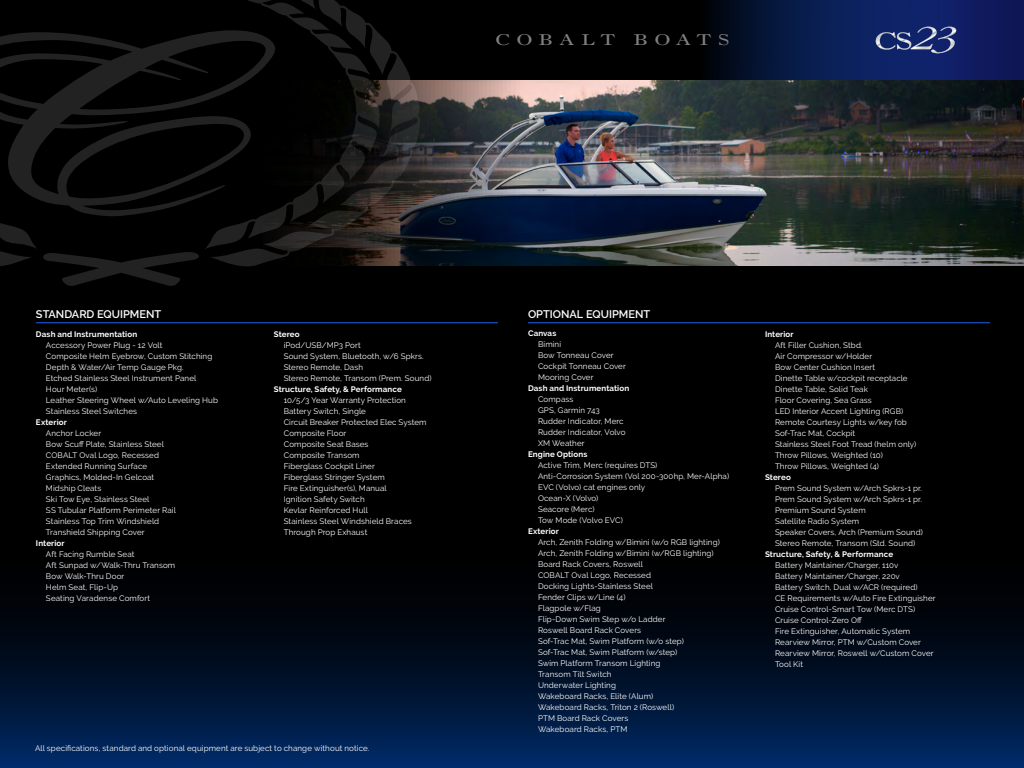
<style>
.page{position:relative;width:1024px;height:768px;background:#000}
.page>*{position:absolute;margin:0;border:0;box-sizing:border-box;transform-origin:0 0}
.Headline_2{font:16px "Cobalt TT";letter-spacing:.365em;color:#808080}
.Spec_Head{font:600 11px "Raleway";color:#fff}
.Spec_List{font:8px "Raleway";letter-spacing:.015em;color:#fff}
.Spec_Sub_Head{font:700 8px "Raleway";letter-spacing:.015em;color:#fff}
.Text{font:8px "Raleway";letter-spacing:.015em;color:#fff}
.Spec_List-2{font:8px "Raleway";letter-spacing:-.01em;color:#fff}
</style>
<div class="page">
<svg style="left:710px;top:0;width:314px;height:80px;background:#0a1a4f"></svg>
<svg style="left:205px;top:0;width:215px;height:267px"></svg>
<svg style="left:0;top:223px;width:199px;height:63px"></svg>
<svg style="left:0;top:24px;width:279px;height:192px"></svg>
<svg style="left:0;top:611px;width:1024px;height:157px;background:#001533"></svg>
<hr style="left:36px;top:322px;width:462px;height:1px;background:#1d62f0">
<hr style="left:528px;top:322px;width:462px;height:1px;background:#1d62f0">
<svg style="left:876px;top:27px;width:80px;height:26px;background:#3c4c83"></svg>
<img style="left:263px;top:81px;width:761px;height:185px">
<p class="Headline_2" style="left:495px;top:31px;width:236px">COBALT BOATS</p>
<p class="Spec_Head" style="left:36px;top:308px;width:127px">STANDARD EQUIPMENT</p>
<p class="Spec_Sub_Head" style="left:36px;top:330px;width:103px">Dash and Instrumentation</p>
<p class="Spec_List" style="left:46px;top:341px;width:118px">Accessory Power Plug - 12 Volt</p>
<p class="Spec_List" style="left:46px;top:352px;width:168px">Composite Helm Eyebrow, Custom Stitching</p>
<p class="Spec_List" style="left:46px;top:363px;width:139px">Depth &amp; Water/Air Temp Gauge Pkg.</p>
<p class="Spec_List" style="left:46px;top:374px;width:152px">Etched Stainless Steel Instrument Panel</p>
<p class="Spec_List" style="left:46px;top:385px;width:53px">Hour Meter(s)</p>
<p class="Spec_List" style="left:46px;top:396px;width:173px">Leather Steering Wheel w/Auto Leveling Hub</p>
<p class="Spec_List" style="left:46px;top:407px;width:93px">Stainless Steel Switches</p>
<p class="Spec_Sub_Head" style="left:36px;top:418px;width:32px">Exterior</p>
<p class="Spec_List" style="left:46px;top:429px;width:57px">Anchor Locker</p>
<p class="Spec_List" style="left:46px;top:440px;width:119px">Bow Scuff Plate, Stainless Steel</p>
<p class="Spec_List" style="left:46px;top:451px;width:115px">COBALT Oval Logo, Recessed</p>
<p class="Spec_List" style="left:46px;top:462px;width:103px">Extended Running Surface</p>
<p class="Spec_List" style="left:46px;top:473px;width:110px">Graphics, Molded-In Gelcoat</p>
<p class="Spec_List" style="left:46px;top:484px;width:57px">Midship Cleats</p>
<p class="Spec_List" style="left:46px;top:495px;width:105px">Ski Tow Eye, Stainless Steel</p>
<p class="Spec_List" style="left:46px;top:506px;width:131px">SS Tubular Platform Perimeter Rail</p>
<p class="Spec_List" style="left:46px;top:517px;width:115px">Stainless Top Trim Windshield</p>
<p class="Spec_List" style="left:46px;top:528px;width:100px">Transhield Shipping Cover</p>
<p class="Spec_Sub_Head" style="left:36px;top:539px;width:30px">Interior</p>
<p class="Spec_List" style="left:46px;top:550px;width:90px">Aft Facing Rumble Seat</p>
<p class="Spec_List" style="left:46px;top:561px;width:131px">Aft Sunpad w/Walk-Thru Transom</p>
<p class="Spec_List" style="left:46px;top:572px;width:80px">Bow Walk-Thru Door</p>
<p class="Spec_List" style="left:46px;top:583px;width:74px">Helm Seat, Flip-Up</p>
<p class="Spec_List" style="left:46px;top:594px;width:106px">Seating Varadense Comfort</p>
<p class="Spec_Sub_Head" style="left:274px;top:330px;width:27px">Stereo</p>
<p class="Spec_List" style="left:284px;top:341px;width:79px">iPod/USB/MP3 Port</p>
<p class="Spec_List" style="left:284px;top:352px;width:141px">Sound System, Bluetooth, w/6 Spkrs.</p>
<p class="Spec_List" style="left:284px;top:363px;width:81px">Stereo Remote, Dash</p>
<p class="Spec_List" style="left:284px;top:374px;width:149px">Stereo Remote, Transom (Prem. Sound)</p>
<p class="Spec_Sub_Head" style="left:274px;top:385px;width:130px">Structure, Safety, &amp; Performance</p>
<p class="Spec_List" style="left:284px;top:396px;width:124px">10/5/3 Year Warranty Protection</p>
<p class="Spec_List" style="left:284px;top:407px;width:84px">Battery Switch, Single</p>
<p class="Spec_List" style="left:284px;top:418px;width:144px">Circuit Breaker Protected Elec System</p>
<p class="Spec_List" style="left:284px;top:429px;width:64px">Composite Floor</p>
<p class="Spec_List" style="left:284px;top:440px;width:86px">Composite Seat Bases</p>
<p class="Spec_List" style="left:284px;top:451px;width:77px">Composite Transom</p>
<p class="Spec_List" style="left:284px;top:462px;width:93px">Fiberglass Cockpit Liner</p>
<p class="Spec_List" style="left:284px;top:473px;width:103px">Fiberglass Stringer System</p>
<p class="Spec_List" style="left:284px;top:484px;width:105px">Fire Extinguisher(s), Manual</p>
<p class="Spec_List" style="left:284px;top:495px;width:83px">Ignition Safety Switch</p>
<p class="Spec_List" style="left:284px;top:506px;width:86px">Kevlar Reinforced Hull</p>
<p class="Spec_List" style="left:284px;top:517px;width:130px">Stainless Steel Windshield Braces</p>
<p class="Spec_List" style="left:284px;top:528px;width:85px">Through Prop Exhaust</p>
<p class="Text" style="left:35px;top:743px;width:336px">All specifications, standard and optional equipment are subject to change without notice.</p>
<p class="Spec_Head" style="left:528px;top:308px;width:124px">OPTIONAL EQUIPMENT</p>
<p class="Spec_Sub_Head" style="left:528px;top:328px;width:30px">Canvas</p>
<p class="Spec_List" style="left:538px;top:339px;width:25px">Bimini</p>
<p class="Spec_List" style="left:538px;top:350px;width:77px">Bow Tonneau Cover</p>
<p class="Spec_List" style="left:538px;top:361px;width:89px">Cockpit Tonneau Cover</p>
<p class="Spec_List" style="left:538px;top:372px;width:57px">Mooring Cover</p>
<p class="Spec_Sub_Head" style="left:528px;top:383px;width:103px">Dash and Instrumentation</p>
<p class="Spec_List" style="left:538px;top:394px;width:37px">Compass</p>
<p class="Spec_List" style="left:538px;top:405px;width:63px">GPS, Garmin 743</p>
<p class="Spec_List" style="left:538px;top:416px;width:87px">Rudder Indicator, Merc</p>
<p class="Spec_List" style="left:538px;top:427px;width:89px">Rudder Indicator, Volvo</p>
<p class="Spec_List" style="left:538px;top:438px;width:48px">XM Weather</p>
<p class="Spec_Sub_Head" style="left:528px;top:449px;width:61px">Engine Options</p>
<p class="Spec_List" style="left:538px;top:460px;width:121px">Active Trim, Merc (requires DTS)</p>
<p class="Spec_List" style="left:538px;top:471px;width:193px">Anti-Corrosion System (Vol 200-300hp, Mer-Alpha)</p>
<p class="Spec_List" style="left:538px;top:482px;width:109px">EVC (Volvo) cat engines only</p>
<p class="Spec_List" style="left:538px;top:493px;width:62px">Ocean-X (Volvo)</p>
<p class="Spec_List" style="left:538px;top:504px;width:58px">Seacore (Merc)</p>
<p class="Spec_List-2" style="left:538px;top:515px;width:86px">Tow Mode (Volvo EVC)</p>
<p class="Spec_Sub_Head" style="left:528px;top:526px;width:32px">Exterior</p>
<p class="Spec_List" style="left:538px;top:537px;width:183px">Arch, Zenith Folding w/Bimini (w/o RGB lighting)</p>
<p class="Spec_List" style="left:538px;top:548px;width:177px">Arch, Zenith Folding w/Bimini (w/RGB lighting)</p>
<p class="Spec_List" style="left:538px;top:559px;width:107px">Board Rack Covers, Roswell</p>
<p class="Spec_List" style="left:538px;top:570px;width:115px">COBALT Oval Logo, Recessed</p>
<p class="Spec_List" style="left:538px;top:581px;width:117px">Docking Lights-Stainless Steel</p>
<p class="Spec_List" style="left:538px;top:592px;width:89px">Fender Clips w/Line (4)</p>
<p class="Spec_List" style="left:538px;top:603px;width:64px">Flagpole w/Flag</p>
<p class="Spec_List" style="left:538px;top:614px;width:129px">Flip-Down Swim Step w/o Ladder</p>
<p class="Spec_List" style="left:538px;top:625px;width:105px">Roswell Board Rack Covers</p>
<p class="Spec_List" style="left:538px;top:636px;width:147px">Sof-Trac Mat, Swim Platform (w/o step)</p>
<p class="Spec_List" style="left:538px;top:647px;width:141px">Sof-Trac Mat, Swim Platform (w/step)</p>
<p class="Spec_List" style="left:538px;top:658px;width:124px">Swim Platform Transom Lighting</p>
<p class="Spec_List" style="left:538px;top:669px;width:75px">Transom Tilt Switch</p>
<p class="Spec_List" style="left:538px;top:680px;width:79px">Underwater Lighting</p>
<p class="Spec_List" style="left:538px;top:691px;width:117px">Wakeboard Racks, Elite (Alum)</p>
<p class="Spec_List" style="left:538px;top:702px;width:138px">Wakeboard Racks, Triton 2 (Roswell)</p>
<p class="Spec_List" style="left:538px;top:713px;width:92px">PTM Board Rack Covers</p>
<p class="Spec_List" style="left:538px;top:724px;width:91px">Wakeboard Racks, PTM</p>
<p class="Spec_Sub_Head" style="left:765px;top:330px;width:30px">Interior</p>
<p class="Spec_List" style="left:775px;top:341px;width:89px">Aft Filler Cushion, Stbd.</p>
<p class="Spec_List" style="left:775px;top:352px;width:99px">Air Compressor w/Holder</p>
<p class="Spec_List" style="left:775px;top:363px;width:102px">Bow Center Cushion Insert</p>
<p class="Spec_List" style="left:775px;top:374px;width:134px">Dinette Table w/cockpit receptacle</p>
<p class="Spec_List" style="left:775px;top:385px;width:94px">Dinette Table, Solid Teak</p>
<p class="Spec_List" style="left:775px;top:396px;width:98px">Floor Covering, Sea Grass</p>
<p class="Spec_List" style="left:775px;top:407px;width:130px">LED Interior Accent Lighting (RGB)</p>
<p class="Spec_List" style="left:775px;top:418px;width:133px">Remote Courtesy Lights w/key fob</p>
<p class="Spec_List" style="left:775px;top:429px;width:82px">Sof-Trac Mat, Cockpit</p>
<p class="Spec_List" style="left:775px;top:440px;width:143px">Stainless Steel Foot Tread (helm only)</p>
<p class="Spec_List" style="left:775px;top:451px;width:109px">Throw Pillows, Weighted (10)</p>
<p class="Spec_List" style="left:775px;top:462px;width:106px">Throw Pillows, Weighted (4)</p>
<p class="Spec_Sub_Head" style="left:765px;top:473px;width:27px">Stereo</p>
<p class="Spec_List" style="left:775px;top:484px;width:149px">Prem Sound System w/Arch Spkrs-1 pr.</p>
<p class="Spec_List" style="left:775px;top:495px;width:149px">Prem Sound System w/Arch Spkrs-1 pr.</p>
<p class="Spec_List" style="left:775px;top:506px;width:92px">Premium Sound System</p>
<p class="Spec_List" style="left:775px;top:517px;width:86px">Satellite Radio System</p>
<p class="Spec_List" style="left:775px;top:528px;width:149px">Speaker Covers, Arch (Premium Sound)</p>
<p class="Spec_List" style="left:775px;top:539px;width:142px">Stereo Remote, Transom (Std. Sound)</p>
<p class="Spec_Sub_Head" style="left:765px;top:550px;width:130px">Structure, Safety, &amp; Performance</p>
<p class="Spec_List" style="left:775px;top:561px;width:125px">Battery Maintainer/Charger, 110v</p>
<p class="Spec_List" style="left:775px;top:572px;width:126px">Battery Maintainer/Charger, 220v</p>
<p class="Spec_List" style="left:775px;top:583px;width:144px">Battery Switch, Dual w/ACR (required)</p>
<p class="Spec_List" style="left:775px;top:594px;width:162px">CE Requirements w/Auto Fire Extinguisher</p>
<p class="Spec_List" style="left:775px;top:605px;width:142px">Cruise Control-Smart Tow (Merc DTS)</p>
<p class="Spec_List" style="left:775px;top:616px;width:89px">Cruise Control-Zero Off</p>
<p class="Spec_List" style="left:775px;top:627px;width:137px">Fire Extinguisher, Automatic System</p>
<p class="Spec_List" style="left:775px;top:638px;width:147px">Rearview Mirror, PTM w/Custom Cover</p>
<p class="Spec_List" style="left:775px;top:649px;width:160px">Rearview Mirror, Roswell w/Custom Cover</p>
<p class="Spec_List" style="left:775px;top:660px;width:30px">Tool Kit</p>
</div>
